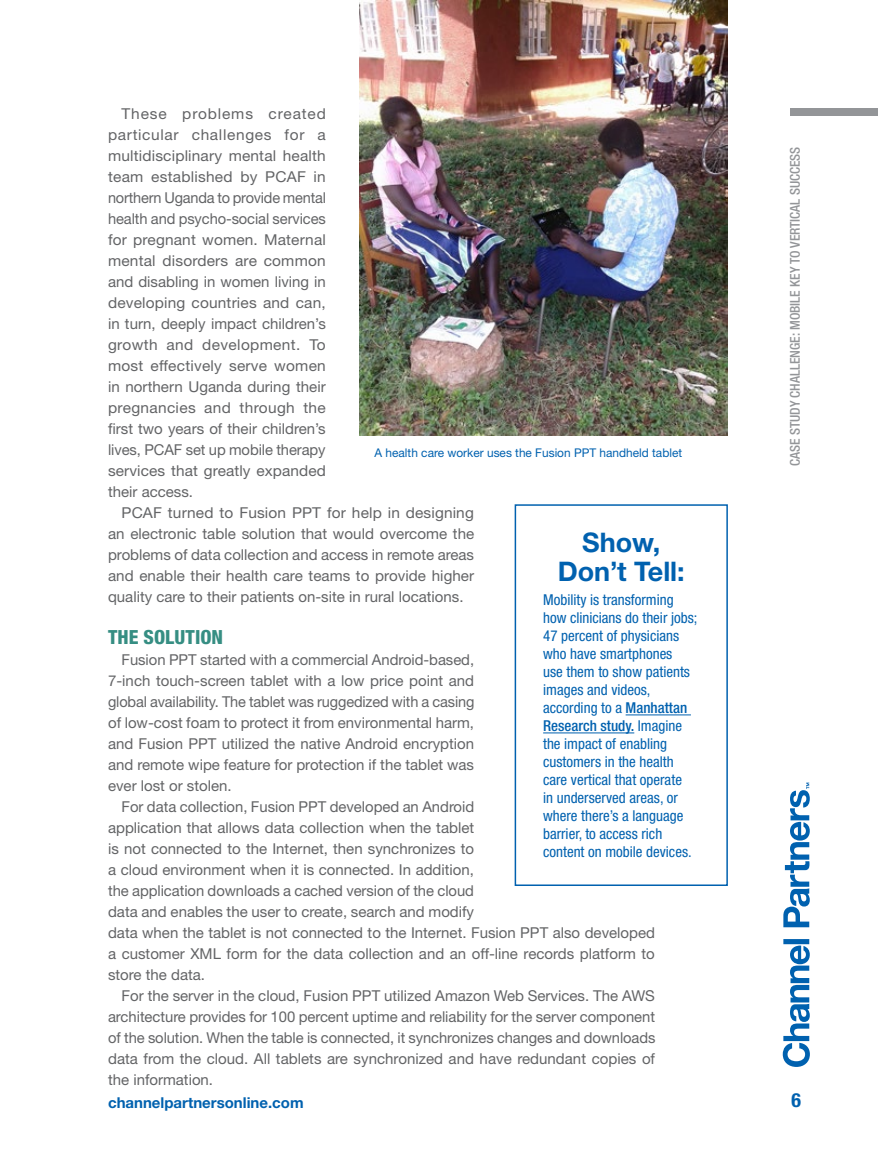
<style>
.page{position:relative;width:878px;height:1175px;background:#fff}
.page>*{position:absolute;margin:0;border:0;box-sizing:border-box;transform-origin:0 0}
.Sidebar_Head{font:700 27px/28.5px "Helvetica Neue LT Std";color:#0061af;text-align:center}
._2_Subhead{font:800 condensed 19.5px "Helvetica Neue LT Std";color:#368e83}
.t1{font:700 condensed 19.5px "Helvetica Neue LT Std";color:#0061af}
._3_Body{font:15px/21px "Helvetica Neue LT Std";color:#636466;text-align:justify}
.Sidebar_Body{font:condensed 15px/18px "Helvetica Neue LT Std";color:#0061af}
.t2{font:700 15px "Helvetica Neue LT Std";color:#0061af}
.t3{font:500 condensed 13.5px "Helvetica Neue LT Std";color:#939598}
.Source{font:12px "Helvetica Neue LT Std";color:#0061af}
.s1{font-weight:500}
</style>
<div class="page">
<svg style="left:782px;top:782px;width:27px;height:284px"></svg>
<div style="left:790px;top:108px;width:88px;height:8px;background:#939598"></div>
<img style="left:359px;top:0;width:368px;height:435px">
<hr style="left:625px;top:714px;width:66px;height:1px;background:#0061af">
<hr style="left:543px;top:732px;width:91px;height:1px;background:#0061af">
<div style="left:514px;top:504px;width:213px;height:382px;border:2px solid #0061af"></div>
<p class="_3_Body" style="left:108px;top:103px;width:219px;text-indent:14px">These problems created particular challenges for a multidisciplinary mental health team established by PCAF in northern Uganda to provide mental health and psycho-social services for pregnant women. Maternal mental disorders are common and disabling in women living in developing countries and can, in turn, deeply impact children’s growth and development. To most effectively serve women in northern Uganda during their pregnancies and through the first two years of their children’s lives, PCAF set up mobile therapy services that greatly expanded their access.</p>
<p class="_3_Body" style="left:108px;top:502px;width:368px;text-indent:14px">PCAF turned to Fusion PPT for help in designing an electronic table solution that would overcome the problems of data collection and access in remote areas and enable their health care teams to provide higher quality care to their patients on-site in rural locations.</p>
<p class="_2_Subhead" style="left:108px;top:625px;width:117px">THE SOLUTION</p>
<p class="_3_Body" style="left:108px;top:649px;width:368px;text-indent:14px">Fusion PPT started with a commercial Android-based, 7-inch touch-screen tablet with a low price point and global availability. The tablet was ruggedized with a casing of low-cost foam to protect it from environmental harm, and Fusion PPT utilized the native Android encryption and remote wipe feature for protection if the tablet was ever lost or stolen.</p>
<p class="_3_Body" style="left:108px;top:796px;width:548px;text-align:left;text-indent:14px">For data collection, Fusion PPT developed an Android<br>application that allows data collection when the tablet<br>is not connected to the Internet, then synchronizes to<br>a cloud environment when it is connected. In addition,<br>the application downloads a cached version of the cloud<br>data and enables the user to create, search and modify<br>data when the tablet is not connected to the Internet. Fusion PPT also developed a customer XML form for the data collection and an off-line records platform to store the data.</p>
<p class="_3_Body" style="left:108px;top:985px;width:549px;text-indent:14px">For the server in the cloud, Fusion PPT utilized Amazon Web Services. The AWS architecture provides for 100 percent uptime and reliability for the server component of the solution. When the table is connected, it synchronizes changes and downloads data from the cloud. All tablets are synchronized and have redundant copies of the information.</p>
<p class="Source" style="left:374px;top:445px;width:309px">A health care worker uses the Fusion PPT handheld tablet</p>
<p class="Sidebar_Head" style="left:557px;top:527px;width:128px">Show,<br>Don’t Tell:</p>
<p class="Sidebar_Body" style="left:543px;top:591px;width:156px">Mobility is transforming how clinicians do their jobs;<br>47 percent of physicians who have smartphones<br>use them to show patients images and videos, according to a <span class="s1">Manhattan<br>Research study.</span> Imagine the impact of enabling customers in the health care vertical that operate<br>in underserved areas, or where there’s a language barrier, to access rich content on mobile devices.</p>
<p class="t3" style="left:786px;top:466px;width:321px;rotate:-90deg">CASE STUDY CHALLENGE: MOBILE KEY TO VERTICAL SUCCESS</p>
<p class="t2" style="left:108px;top:1093px;width:197px">channelpartnersonline.com</p>
<h2 class="t1" style="left:791px;top:1088px;width:11px">6</h2>
</div>
